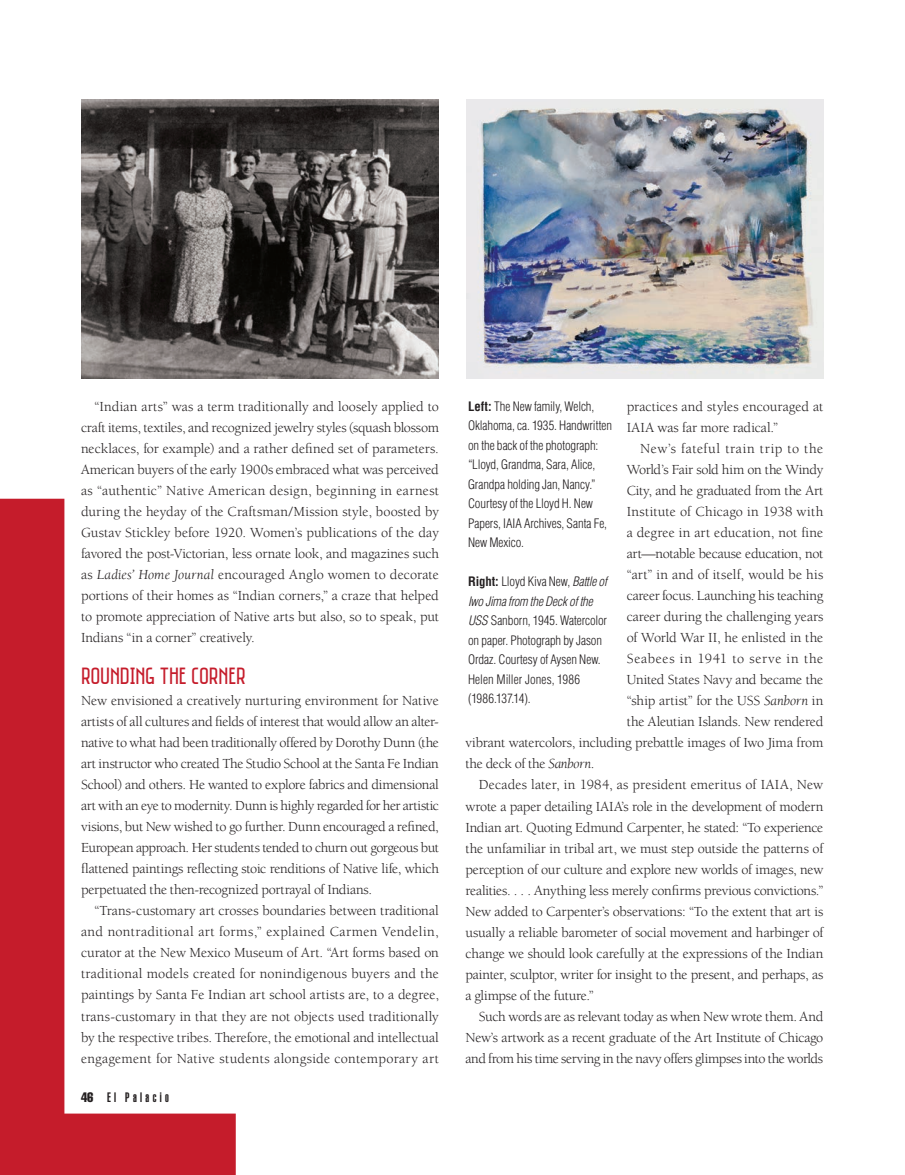
<style>
.page{position:relative;width:905px;height:1175px;background:#fff}
.page>*{position:absolute;margin:0;border:0;box-sizing:border-box;transform-origin:0 0}
.t1{font:24px "Saniretro";letter-spacing:-.01em;color:#c51c2b}
.t2{font:14.25px/21px "Berkeley";letter-spacing:-.01em;color:#231f20;text-align:justify}
.t3{font:14.25px "Berkeley";letter-spacing:-.03em;color:#231f20}
.t4{font:14.25px "Berkeley";letter-spacing:.015em;color:#231f20}
.t5{font:14.25px "Berkeley";letter-spacing:.01em;color:#231f20}
.t6{font:14.25px "Berkeley";letter-spacing:.045em;color:#231f20}
.t7{font:14.25px "Berkeley";letter-spacing:.05em;color:#231f20}
.t8{font:900 extra-condensed 13.5px "Helvetica";letter-spacing:.25em;color:#231f20}
.t9{font:300 condensed 12.75px/19.5px "Helvetica";letter-spacing:-.005em;color:#231f20}
.s1{font-style:italic}
.s2{font-weight:400}
.s3{font-weight:700}
</style>
<div class="page">
<img style="left:81px;top:99px;width:358px;height:279px">
<img style="left:466px;top:99px;width:357px;height:279px">
<svg style="left:0;top:499px;width:236px;height:675px"></svg>
<p class="t2" style="left:81px;top:396px;width:359px;text-indent:13px">“Indian arts” was a term traditionally and loosely applied to craft items, textiles, and recognized jewelry styles (squash blossom necklaces, for example) and a rather defined set of parameters.<br>American buyers of the early 1900s embraced what was perceived as “authentic” Native American design, beginning in earnest during the heyday of the Craftsman/Mission style, boosted by Gustav Stickley before 1920. Women’s publications of the day favored the post-Victorian, less ornate look, and magazines such as <span class="s1">Ladies’ Home Journal</span> encouraged Anglo women to decorate portions of their homes as “Indian corners,” a craze that helped to promote appreciation of Native arts but also, so to speak, put Indians “in a corner” creatively.</p>
<h1 class="t1" style="left:81px;top:662px;width:167px">ROUNDING THE CORNER</h1>
<p class="t2" style="left:81px;top:690px;width:359px">New envisioned a creatively nurturing environment for Native artists of all cultures and fields of interest that would allow an alter&shy;native to what had been traditionally offered by Dorothy Dunn (the art instructor who created The Studio School at the Santa Fe Indian School) and others. He wanted to explore fabrics and dimensional art with an eye to modernity. Dunn is highly regarded for her artistic visions, but New wished to go further. Dunn encouraged a refined, European approach. Her students tended to churn out gorgeous but flattened paintings reflecting stoic renditions of Native life, which perpetuated the then-recognized portrayal of Indians.</p>
<p class="t2" style="left:81px;top:900px;width:359px;text-indent:13px">“Trans-customary art crosses boundaries between traditional and nontraditional art forms,” explained Carmen Vendelin, curator at the New Mexico Museum of Art. “Art forms based on traditional models created for nonindigenous buyers and the paintings by Santa Fe Indian art school artists are, to a degree, trans-customary in that they are not objects used traditionally by the respective tribes. Therefore, the emotional and intellectual engagement for Native students alongside contemporary art</p>
<p class="t8" style="left:81px;top:1089px;width:89px"><span class="s2">46</span> El Palacio</p>
<p class="t2" style="left:626px;top:396px;width:198px">practices and styles encouraged at<br>IAIA was far more radical.”</p>
<p class="t6" style="left:640px;top:441px;width:185px">New’s fateful train trip to the</p>
<p class="t3" style="left:626px;top:462px;width:198px">World’s Fair sold him on the Windy</p>
<p class="t2" style="left:626px;top:480px;width:198px">City, and he graduated from the Art</p>
<p class="t4" style="left:626px;top:504px;width:198px">Institute of Chicago in 1938 with</p>
<p class="t2" style="left:626px;top:522px;width:198px">a degree in art education, not fine</p>
<p class="t3" style="left:626px;top:546px;width:198px">art—notable because education, not</p>
<p class="t4" style="left:626px;top:567px;width:198px">“art” in and of itself, would be his</p>
<p class="t2" style="left:626px;top:585px;width:198px">career focus. Launching his teaching</p>
<p class="t2" style="left:626px;top:606px;width:198px">career during the challenging years</p>
<p class="t2" style="left:626px;top:627px;width:198px">of World War II, he enlisted in the</p>
<p class="t7" style="left:626px;top:651px;width:198px">Seabees in 1941 to serve in the</p>
<p class="t2" style="left:626px;top:669px;width:198px">United States Navy and became the</p>
<p class="t2" style="left:626px;top:690px;width:198px">“ship artist” for the USS <span class="s1">Sanborn</span> in</p>
<p class="t2" style="left:626px;top:711px;width:198px">the Aleutian Islands. New rendered</p>
<p class="t2" style="left:465px;top:732px;width:359px">vibrant watercolors, including prebattle images of Iwo Jima from</p>
<p class="t2" style="left:465px;top:753px;width:131px">the deck of the <span class="s1">Sanborn</span>.</p>
<p class="t5" style="left:479px;top:777px;width:346px">Decades later, in 1984, as president emeritus of IAIA, New</p>
<p class="t2" style="left:465px;top:795px;width:359px">wrote a paper detailing IAIA’s role in the development of modern</p>
<p class="t2" style="left:465px;top:817px;width:359px">Indian art. Quoting Edmund Carpenter, he stated: “To experience</p>
<p class="t2" style="left:465px;top:838px;width:359px">the unfamiliar in tribal art, we must step outside the patterns of</p>
<p class="t2" style="left:465px;top:859px;width:359px">perception of our culture and explore new worlds of images, new</p>
<p class="t2" style="left:465px;top:880px;width:359px">realities. . . . Anything less merely confirms previous convictions.”</p>
<p class="t2" style="left:465px;top:901px;width:359px">New added to Carpenter’s observations: “To the extent that art is</p>
<p class="t2" style="left:465px;top:922px;width:359px">usually a reliable barometer of social movement and harbinger of</p>
<p class="t2" style="left:465px;top:943px;width:359px">change we should look carefully at the expressions of the Indian</p>
<p class="t2" style="left:465px;top:964px;width:359px">painter, sculptor, writer for insight to the present, and perhaps, as</p>
<p class="t2" style="left:465px;top:985px;width:130px">a glimpse of the future.”</p>
<p class="t2" style="left:479px;top:1006px;width:346px">Such words are as relevant today as when New wrote them. And</p>
<p class="t2" style="left:465px;top:1027px;width:359px">New’s artwork as a recent graduate of the Art Institute of Chicago</p>
<p class="t2" style="left:465px;top:1048px;width:359px">and from his time serving in the navy offers glimpses into the worlds</p>
<p class="t9" style="left:468px;top:396px;width:145px"><span class="s3">Left:</span> The New family, Welch,<br>Oklahoma, ca. 1935. Handwritten on the back of the photograph: “Lloyd, Grandma, Sara, Alice,<br>Grandpa holding Jan, Nancy.”<br>Courtesy of the Lloyd H. New<br>Papers, IAIA Archives, Santa Fe,<br>New Mexico.</p>
<p class="t9" style="left:468px;top:572px;width:141px"><span class="s3">Right:</span> Lloyd Kiva New, <span class="s1">Battle of<br>Iwo Jima from the Deck of the<br>USS</span> Sanborn, 1945. Watercolor on paper. Photograph by Jason<br>Ordaz. Courtesy of Aysen New.<br>Helen Miller Jones, 1986 (1986.137.14).</p>
</div>
